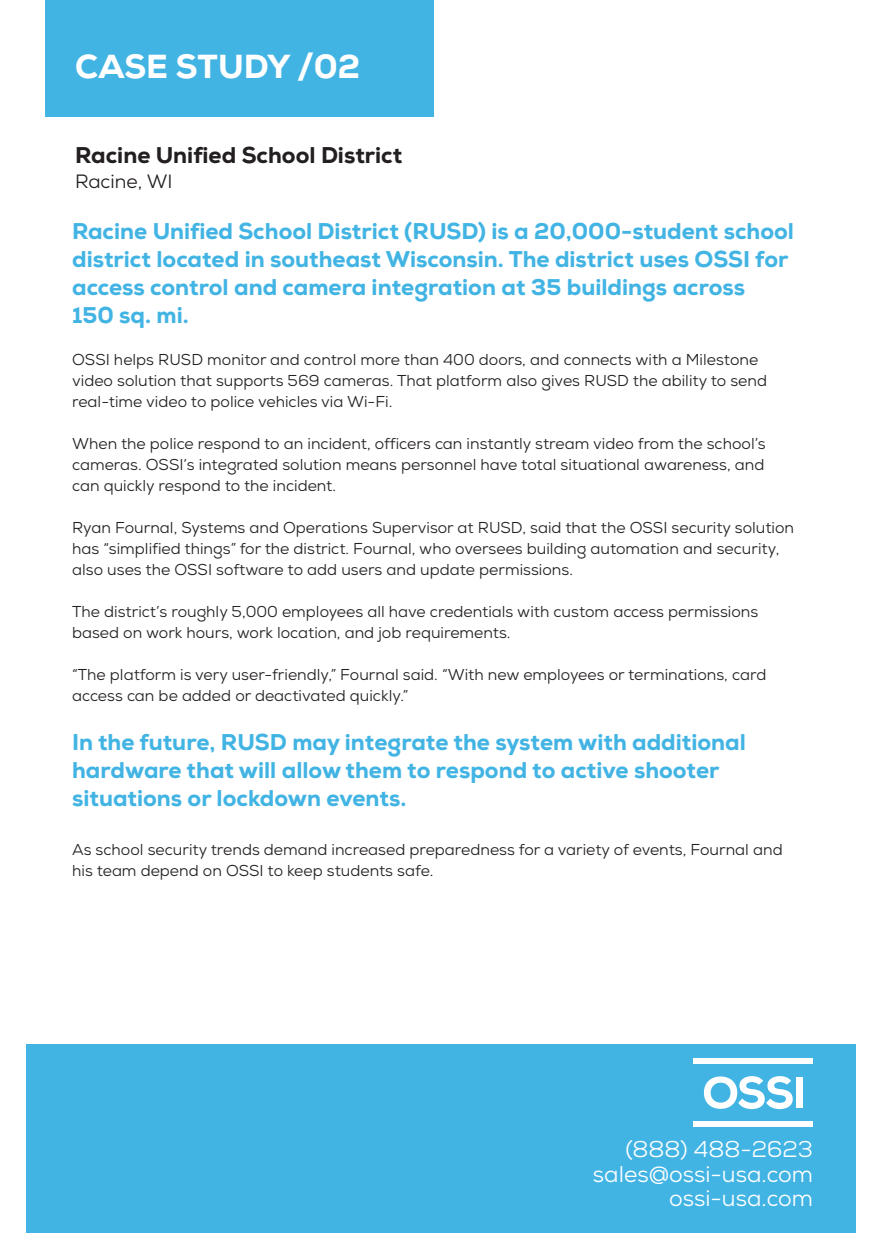
<style>
.page{position:relative;width:882px;height:1260px;background:#fff}
.page>*{position:absolute;margin:0;border:0;box-sizing:border-box;transform-origin:0 0}
.t1{font:800 33.25px "Nexa";color:#fff}
.t2{font:800 22.75px/28px "Nexa";color:#42b4e4}
.t3{font:22.75px/24.5px "Nexa";color:#fff;text-align:right}
.t4{font:800 22.75px "Nexa";color:#231f20}
.t5{font:19.25px "Nexa";color:#231f20}
.t6{font:15.75px/21px "Nexa";color:#231f20}
</style>
<div class="page">
<div style="left:26px;top:1045px;width:830px;height:188px;background:#42b4e4"></div>
<div style="left:45px;top:0;width:388px;height:117px;background:#42b4e4"></div>
<div style="left:693px;top:1058px;width:120px;height:6px;background:#fff"></div>
<div style="left:693px;top:1122px;width:120px;height:5px;background:#fff"></div>
<svg style="left:704px;top:1076px;width:89px;height:33px"></svg>
<div style="left:796px;top:1077px;width:7px;height:31px;background:#fff"></div>
<h1 class="t1" style="left:75px;top:45px;width:286px">CASE STUDY /02</h1>
<h2 class="t4" style="left:75px;top:141px;width:329px">Racine Unified School District</h2>
<p class="t5" style="left:75px;top:169px;width:99px">Racine, WI</p>
<h2 class="t2" style="left:72px;top:218px;width:723px">Racine Unified School District (RUSD) is a 20,000-student school district located in southeast Wisconsin. The district uses OSSI for access control and camera integration at 35 buildings across<br>150 sq. mi.</h2>
<p class="t6" style="left:72px;top:350px;width:696px">OSSI helps RUSD monitor and control more than 400 doors, and connects with a Milestone video solution that supports 569 cameras. That platform also gives RUSD the ability to send real-time video to police vehicles via Wi-Fi.</p>
<p class="t6" style="left:72px;top:434px;width:695px;text-align:justify">When the police respond to an incident, officers can instantly stream video from the school’s cameras. OSSI’s integrated solution means personnel have total situational awareness, and can quickly respond to the incident.</p>
<p class="t6" style="left:72px;top:518px;width:724px">Ryan Fournal, Systems and Operations Supervisor at RUSD, said that the OSSI security solution has “simplified things” for the district. Fournal, who oversees building automation and security, also uses the OSSI software to add users and update permissions.</p>
<p class="t6" style="left:72px;top:602px;width:688px">The district’s roughly 5,000 employees all have credentials with custom access permissions based on work hours, work location, and job requirements.</p>
<p class="t6" style="left:72px;top:665px;width:696px">“The platform is very user-friendly,” Fournal said. “With new employees or terminations, card access can be added or deactivated quickly.”</p>
<h2 class="t2" style="left:72px;top:729px;width:675px">In the future, RUSD may integrate the system with additional hardware that will allow them to respond to active shooter situations or lockdown events.</h2>
<p class="t6" style="left:72px;top:840px;width:712px">As school security trends demand increased preparedness for a variety of events, Fournal and his team depend on OSSI to keep students safe.</p>
<h2 class="t3" style="left:593px;top:1137px;width:222px">(888) 488-2623 sales@ossi-usa.com ossi-usa.com</h2>
</div>
